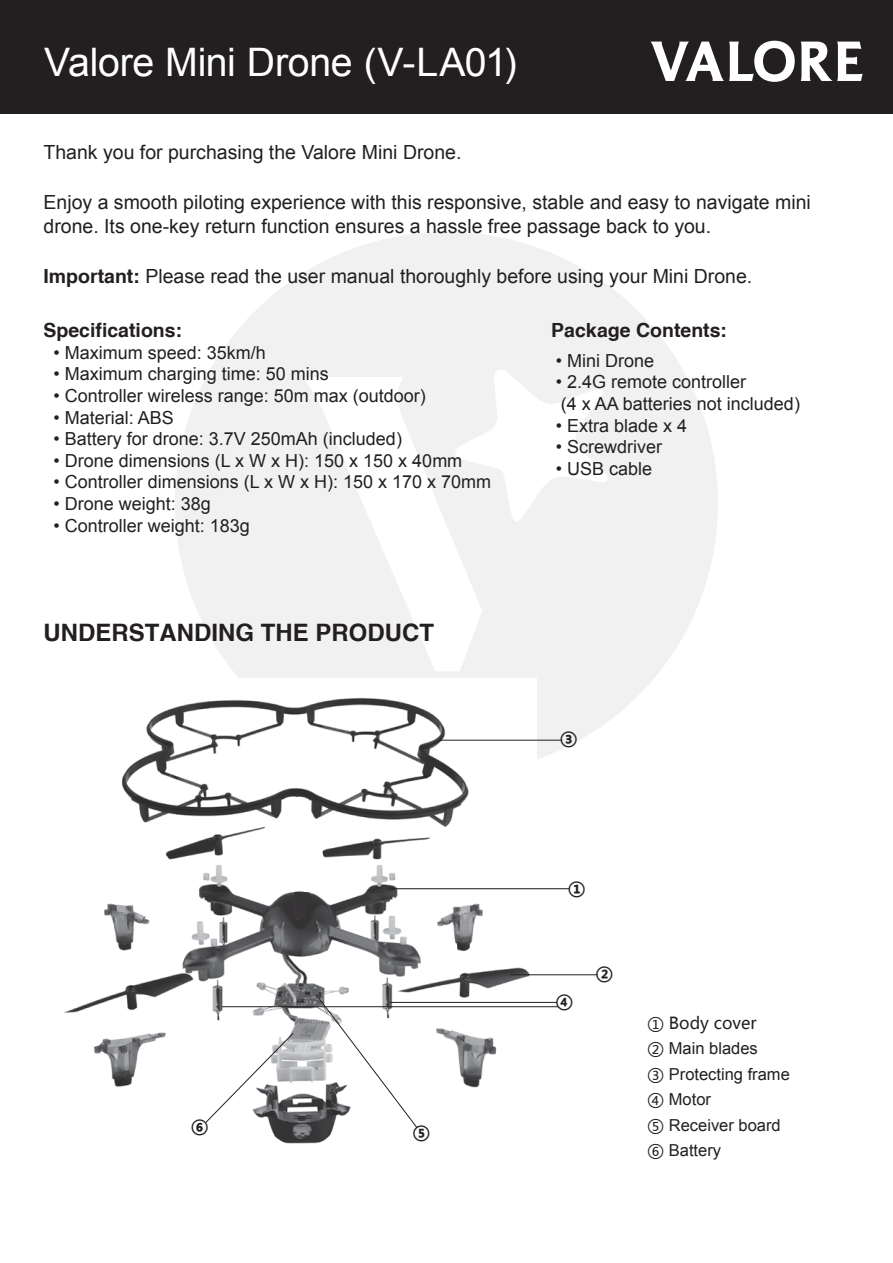
<style>
.page{position:relative;width:893px;height:1263px;background:#fff}
.page>*{position:absolute;margin:0;border:0;box-sizing:border-box;transform-origin:0 0}
.t1{font:39.3px "Helvetica";letter-spacing:-.01em;color:#fff}
.t2{font:700 24px "Helvetica cyr";color:#231f20}
.t3{font:19.5px/23.4px "Helvetica";color:#231f20}
.t4{font:700 19.5px "Helvetica cyr";color:#231f20}
.t5{font:18px/21.6px "Helvetica";color:#231f20}
.t6{font:700 16.8px "Microsoft Ya Hei";color:#231f20}
.t7{font:16.5px/25.5px "Helvetica";color:#231f20}
.t8{font:16.5px "Microsoft Ya Hei";color:#231f20}
.s1{font-family:"Helvetica cyr";font-weight:700}
.s2{font-family:"Microsoft Ya Hei"}
</style>
<div class="page">
<svg style="left:175px;top:232px;width:543px;height:527px;fill:#f1f1f2"></svg>
<div style="left:0;top:0;width:893px;height:113px;background:#231f20"></div>
<svg style="left:650px;top:41px;width:145px;height:41px"></svg>
<svg style="left:801px;top:42px;width:62px;height:39px"></svg>
<img style="left:64px;top:678px;width:473px;height:466px">
<hr style="left:392px;top:888px;width:177px;height:1px;background:#231f20">
<hr style="left:390px;top:1002px;width:167px;height:1px;background:#231f20">
<svg style="left:315px;top:993px;width:103px;height:136px"></svg>
<hr style="left:222px;top:1006px;width:336px;height:1px;background:#231f20">
<hr style="left:510px;top:974px;width:88px;height:1px;background:#231f20">
<hr style="left:440px;top:740px;width:122px;height:1px;background:#231f20">
<svg style="left:205px;top:1032px;width:89px;height:91px"></svg>
<svg style="left:294px;top:891px;width:17px;height:28px"></svg>
<h1 class="t1" style="left:44px;top:36px;width:474px">Valore Mini Drone (V-LA01)</h1>
<p class="t3" style="left:43px;top:141px;width:420px">Thank you for purchasing the Valore Mini Drone.</p>
<p class="t3" style="left:43px;top:191px;width:769px">Enjoy a smooth piloting experience with this responsive, stable and easy to navigate mini drone. Its one-key return function ensures a hassle free passage back to you.</p>
<p class="t3" style="left:43px;top:265px;width:710px"><span class="s1">Important:</span> Please read the user manual thoroughly before using your Mini Drone.</p>
<p class="t4" style="left:43px;top:319px;width:140px">Specifications:</p>
<p class="t4" style="left:551px;top:319px;width:177px">Package Contents:</p>
<p class="t5" style="left:54px;top:342px;width:214px">• Maximum speed: 35km/h</p>
<p class="t5" style="left:54px;top:363px;width:277px">• Maximum charging time: 50 mins</p>
<p class="t5" style="left:54px;top:385px;width:374px">• Controller wireless range: 50m max (outdoor)</p>
<p class="t5" style="left:54px;top:407px;width:122px">• Material: ABS</p>
<p class="t5" style="left:54px;top:428px;width:350px">• Battery for drone: 3.7V 250mAh (included)</p>
<p class="t5" style="left:54px;top:450px;width:410px">• Drone dimensions (L x W x H): 150 x 150 x 40mm</p>
<p class="t5" style="left:54px;top:471px;width:439px">• Controller dimensions (L x W x H): 150 x 170 x 70mm</p>
<p class="t5" style="left:53px;top:493px;width:159px">• Drone weight: 38g</p>
<p class="t5" style="left:53px;top:515px;width:198px">• Controller weight: 183g</p>
<p class="t5" style="left:556px;top:350px;width:100px">• Mini Drone</p>
<p class="t5" style="left:556px;top:371px;width:246px">• 2.4G remote controller<br>(4 x AA batteries not included)</p>
<p class="t5" style="left:556px;top:415px;width:133px">• Extra blade x 4</p>
<p class="t5" style="left:556px;top:436px;width:108px">• Screwdriver</p>
<p class="t5" style="left:556px;top:458px;width:98px">• USB cable</p>
<h2 class="t2" style="left:43px;top:619px;width:392px">UNDERSTANDING THE PRODUCT</h2>
<p class="t6" style="left:192px;top:1114px;width:18px">⑥</p>
<p class="t6" style="left:413px;top:1121px;width:18px">⑤</p>
<p class="t6" style="left:560px;top:726px;width:18px">③</p>
<p class="t6" style="left:568px;top:876px;width:18px">①</p>
<p class="t6" style="left:556px;top:989px;width:18px">④</p>
<p class="t6" style="left:596px;top:961px;width:18px">②</p>
<p class="t8" style="left:647px;top:1012px;width:111px">① Body cover</p>
<p class="t7" style="left:647px;top:1036px;width:144px"><span class="s2">②</span> Main blades<br><span class="s2">③</span> Protecting frame<br><span class="s2">④</span> Motor<br><span class="s2">⑤</span> Receiver board<br><span class="s2">⑥</span> Battery</p>
</div>
